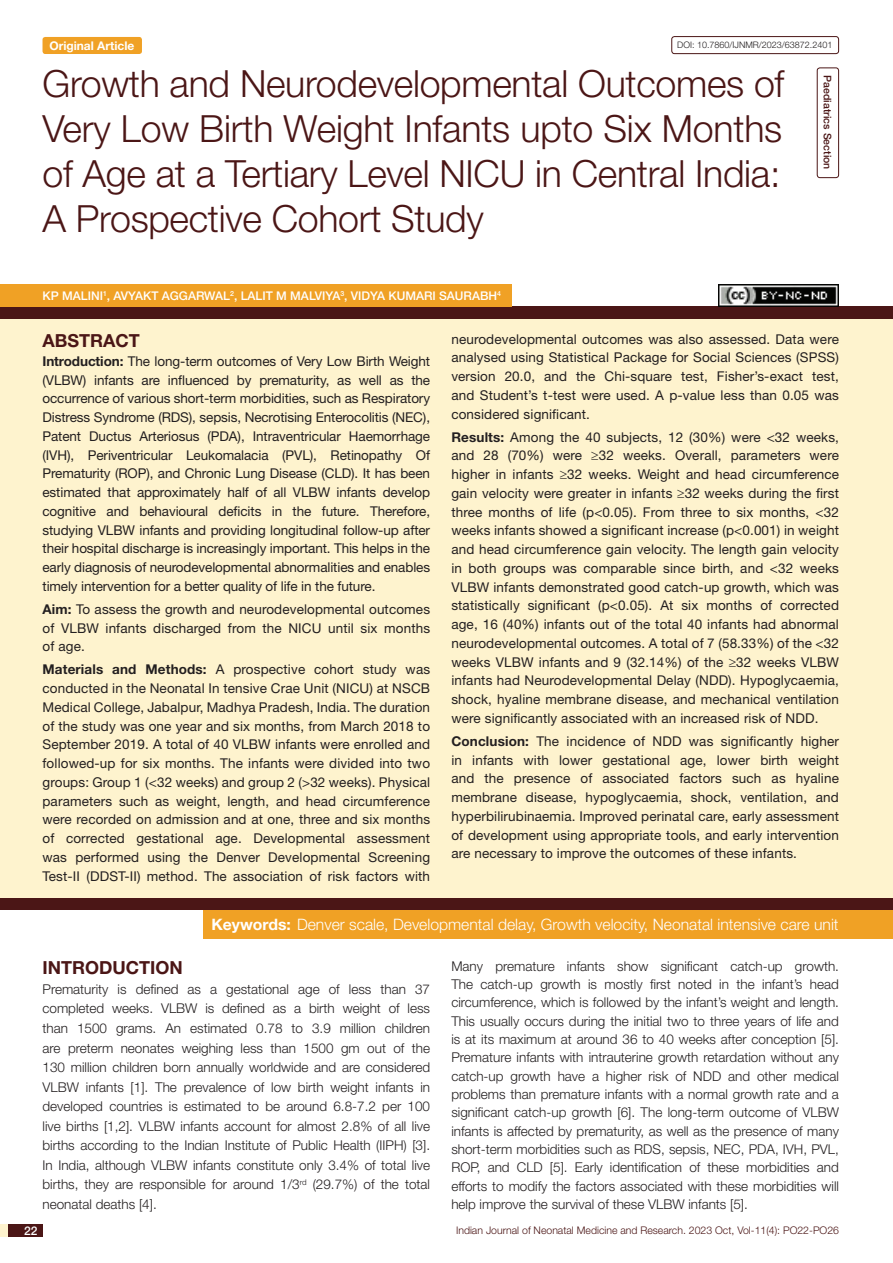
<style>
.page{position:relative;width:893px;height:1263px;background:#fff}
.page>*{position:absolute;margin:0;border:0;box-sizing:border-box;transform-origin:0 0}
.t1{font:300 37.5px/45px "Helvetica Neue";letter-spacing:-.01em;color:#4b1616;text-align:justify}
.Heading{font:700 18px "Helvetica Neue";color:#4b1616}
.Abstract_head{font:700 18px "Helvetica Neue";color:#4b1616}
.Key_words{font:300 15.75px "Helvetica Neue";color:#fff}
.Abstract_Text{font:13.5px/18.8px "Helvetica Neue";letter-spacing:.01em;color:#231f20;text-align:justify}
.Body_text{font:300 13.5px/18.3px "Helvetica Neue";color:#231f20;text-align:justify}
.Author{font:500 12px "Helvetica Neue";color:#fff}
.t2{font:700 12px "Helvetica Neue";color:#fff}
.t3{font:300 10.5px "Helvetica Neue";color:#4b1616}
.section{font:500 10.5px "Helvetica Neue";color:#4b1616}
.t4{font:300 9px "Helvetica Neue";color:#231f20}
.s1{font-weight:700}
</style>
<div class="page">
<div style="left:0;top:1224px;width:43px;height:13px;background:#fef3ce"></div>
<div style="left:8px;top:1224px;width:35px;height:13px;background:#4b1616"></div>
<div style="left:817px;top:67px;width:22px;height:111px;border:1px solid #4b1616;border-radius:3px"></div>
<div style="left:43px;top:37px;width:99px;height:17px;background:#f0a125;border-radius:3px"></div>
<div style="left:671px;top:36px;width:168px;height:18px;border:1px solid #4b1616;border-radius:3px"></div>
<div style="left:0;top:307px;width:893px;height:12px;background:#4b1616"></div>
<div style="left:0;top:898px;width:893px;height:12px;background:#4b1616"></div>
<div style="left:0;top:284px;width:512px;height:23px;background:#f0a125"></div>
<div style="left:0;top:319px;width:893px;height:579px;background:#fef3ce"></div>
<div style="left:203px;top:910px;width:690px;height:28px;background:#f0a125"></div>
<img style="left:719px;top:284px;width:120px;height:23px">
<p class="t2" style="left:49px;top:38px;width:87px">Original Article</p>
<p class="t4" style="left:677px;top:39px;width:157px">DOI: 10.7860/IJNMR/2023/63872.2401</p>
<p class="t1" style="left:43px;top:60px;width:743px">Growth and Neurodevelopmental Outcomes of Very Low Birth Weight Infants upto Six Months of Age at a Tertiary Level NICU in Central India:<br>A Prospective Cohort Study</p>
<p class="Author" style="left:43px;top:289px;width:460px">KP MALINI<sup>1</sup>, AVYAKT AGGARWAL<sup>2</sup>, LALIT M MALVIYA<sup>3</sup>, VIDYA KUMARI SAURABH<sup>4</sup></p>
<p class="section" style="left:834px;top:75px;width:96px;rotate:90deg">PAEDIATRICS SECTION</p>
<p class="Abstract_head" style="left:43px;top:330px;width:99px">ABSTRACT</p>
<p class="Abstract_Text" style="left:43px;top:351px;width:389px"><span class="s1">Introduction:</span> The long-term outcomes of Very Low Birth Weight (VLBW) infants are influenced by prematurity, as well as the occurrence of various short-term morbidities, such as Respiratory Distress Syndrome (RDS), sepsis, Necrotising Enterocolitis (NEC), Patent Ductus Arteriosus (PDA), Intraventricular Haemorrhage (IVH), Periventricular Leukomalacia (PVL), Retinopathy Of Prematurity (ROP), and Chronic Lung Disease (CLD). It has been estimated that approximately half of all VLBW infants develop cognitive and behavioural deficits in the future. Therefore, studying VLBW infants and providing longitudinal follow-up after their hospital discharge is increasingly important. This helps in the early diagnosis of neurodevelopmental abnormalities and enables timely intervention for a better quality of life in the future.</p>
<p class="Abstract_Text" style="left:43px;top:599px;width:389px"><span class="s1">Aim:</span> To assess the growth and neurodevelopmental outcomes of VLBW infants discharged from the NICU until six months of age.</p>
<p class="Abstract_Text" style="left:43px;top:660px;width:389px"><span class="s1">Materials and Methods:</span> A prospective cohort study was conducted in the Neonatal In tensive Crae Unit (NICU) at NSCB Medical College, Jabalpur, Madhya Pradesh, India. The duration of the study was one year and six months, from March 2018 to September 2019. A total of 40 VLBW infants were enrolled and followed-up for six months. The infants were divided into two groups: Group 1 (&lt;32 weeks) and group 2 (&gt;32 weeks). Physical parameters such as weight, length, and head circumference were recorded on admission and at one, three and six months of corrected gestational age. Developmental assessment was performed using the Denver Developmental Screening Test-II (DDST-II) method. The association of risk factors with</p>
<p class="Abstract_Text" style="left:451px;top:329px;width:389px">neurodevelopmental outcomes was also assessed. Data were analysed using Statistical Package for Social Sciences (SPSS) version 20.0, and the Chi-square test, Fisher’s-exact test, and Student’s t-test were used. A p-value less than 0.05 was considered significant.</p>
<p class="Abstract_Text" style="left:451px;top:427px;width:389px"><span class="s1">Results:</span> Among the 40 subjects, 12 (30%) were &lt;32 weeks, and 28 (70%) were ≥32 weeks. Overall, parameters were higher in infants ≥32 weeks. Weight and head circumference gain velocity were greater in infants ≥32 weeks during the first three months of life (p&lt;0.05). From three to six months, &lt;32 weeks infants showed a significant increase (p&lt;0.001) in weight and head circumference gain velocity. The length gain velocity in both groups was comparable since birth, and &lt;32 weeks VLBW infants demonstrated good catch-up growth, which was statistically significant (p&lt;0.05). At six months of corrected age, 16 (40%) infants out of the total 40 infants had abnormal neurodevelopmental outcomes. A total of 7 (58.33%) of the &lt;32 weeks VLBW infants and 9 (32.14%) of the ≥32 weeks VLBW infants had Neurodevelopmental Delay (NDD). Hypoglycaemia, shock, hyaline membrane disease, and mechanical ventilation were significantly associated with an increased risk of NDD.</p>
<p class="Abstract_Text" style="left:451px;top:732px;width:389px"><span class="s1">Conclusion:</span> The incidence of NDD was significantly higher in infants with lower gestational age, lower birth weight and the presence of associated factors such as hyaline membrane disease, hypoglycaemia, shock, ventilation, and hyperbilirubinaemia. Improved perinatal care, early assessment of development using appropriate tools, and early intervention are necessary to improve the outcomes of these infants.</p>
<p class="Key_words" style="left:212px;top:915px;width:629px"><span class="s1">Keywords:</span> Denver scale, Developmental delay, Growth velocity, Neonatal intensive care unit</p>
<p class="Heading" style="left:43px;top:957px;width:142px">INTRODUCTION</p>
<p class="Body_text" style="left:43px;top:979px;width:389px;line-height:19.5px">Prematurity is defined as a gestational age of less than 37 completed weeks. VLBW is defined as a birth weight of less than 1500 grams. An estimated 0.78 to 3.9 million children are preterm neonates weighing less than 1500 gm out of the 130 million children born annually worldwide and are considered VLBW infants [1]. The prevalence of low birth weight infants in developed countries is estimated to be around 6.8-7.2 per 100 live births [1,2]. VLBW infants account for almost 2.8% of all live births according to the Indian Institute of Public Health (IIPH) [3].<br>In India, although VLBW infants constitute only 3.4% of total live births, they are responsible for around 1/3<sup>rd</sup> (29.7%) of the total neonatal deaths [4].</p>
<p class="Author" style="left:24px;top:1223px;width:15px">22</p>
<p class="Body_text" style="left:451px;top:957px;width:389px">Many premature infants show significant catch-up growth.<br>The catch-up growth is mostly first noted in the infant’s head circumference, which is followed by the infant’s weight and length.<br>This usually occurs during the initial two to three years of life and is at its maximum at around 36 to 40 weeks after conception [5].<br>Premature infants with intrauterine growth retardation without any catch-up growth have a higher risk of NDD and other medical problems than premature infants with a normal growth rate and a significant catch-up growth [6]. The long-term outcome of VLBW infants is affected by prematurity, as well as the presence of many short-term morbidities such as RDS, sepsis, NEC, PDA, IVH, PVL, ROP, and CLD [5]. Early identification of these morbidities and efforts to modify the factors associated with these morbidities will help improve the survival of these VLBW infants [5].</p>
<p class="t3" style="left:456px;top:1224px;width:385px">Indian Journal of Neonatal Medicine and Research. 2023 Oct, Vol-11(4): PO22-PO26</p>
</div>
